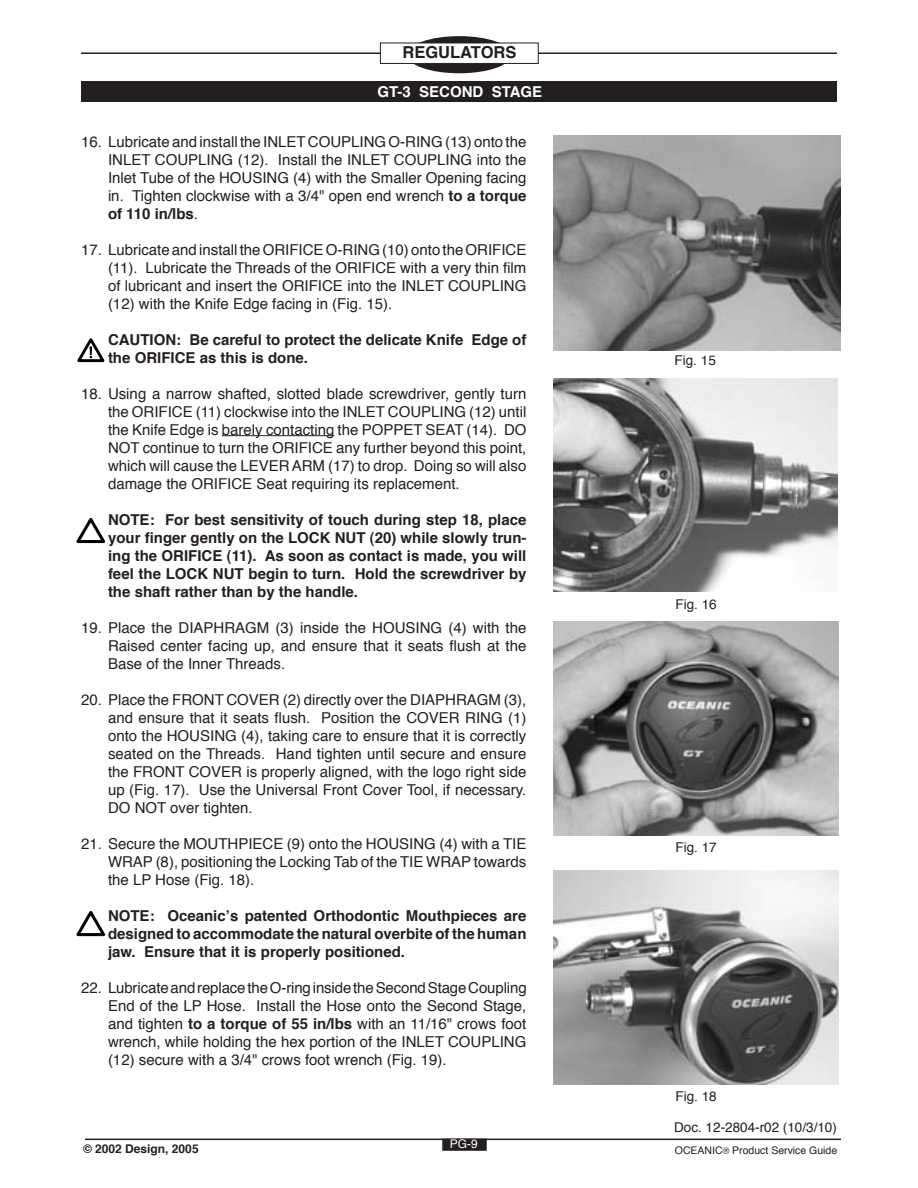
<style>
.page{position:relative;width:918px;height:1188px;background:#fff}
.page>*{position:absolute;margin:0;border:0;box-sizing:border-box;transform-origin:0 0}
.t1{font:700 16.5px "Helvetica";color:#231f20}
.Body_text{font:15px/18px "Helvetica";color:#231f20;text-align:justify}
.t2{font:700 15px/18px "Helvetica";color:#231f20;text-align:justify}
.t3{font:700 15px "Helvetica";color:#fff}
.t4{font:13.5px "Helvetica";color:#231f20}
.t5{font:700 12px "Helvetica";color:#231f20}
.t6{font:12px "Helvetica";color:#fff}
.t7{font:10.5px "Helvetica";color:#231f20}
.s1{font-weight:700}
.s2{font-size:9px}
</style>
<div class="page">
<div style="left:408px;top:37px;width:103px;height:36px;background:#231f20;border-radius:50%"></div>
<div style="left:407px;top:36px;width:104px;height:37px;border:2px solid #231f20;border-radius:50%"></div>
<hr style="left:81px;top:52px;width:756px;height:2px;background:#231f20">
<div style="left:81px;top:82px;width:756px;height:20px;background:#231f20"></div>
<div style="left:380px;top:43px;width:158px;height:20px;background:#fff"></div>
<div style="left:380px;top:43px;width:159px;height:21px;border:1px solid #231f20"></div>
<hr style="left:85px;top:1139px;width:756px;height:1px;background:#231f20">
<div style="left:444px;top:1140px;width:41px;height:9px;background:#231f20"></div>
<div style="left:442px;top:1139px;width:45px;height:12px;border:3px solid #231f20"></div>
<hr style="left:222px;top:435px;width:112px;height:1px;background:#231f20">
<svg style="left:76px;top:518px;width:29px;height:25px"></svg>
<svg style="left:77px;top:338px;width:28px;height:25px"></svg>
<svg style="left:76px;top:911px;width:29px;height:25px"></svg>
<img style="left:554px;top:135px;width:286px;height:215px">
<img style="left:554px;top:378px;width:284px;height:213px">
<img style="left:554px;top:622px;width:285px;height:214px">
<img style="left:554px;top:870px;width:285px;height:214px">
<p class="t1" style="left:402px;top:38px;width:115px">REGULATORS</p>
<p class="t3" style="left:377px;top:78px;width:166px">GT-3 SECOND STAGE</p>
<p class="Body_text" style="left:108px;top:132px;width:420px;text-indent:-27px">16. Lubricate and install the INLET COUPLING O-RING (13) onto the INLET COUPLING (12). Install the INLET COUPLING into the Inlet Tube of the HOUSING (4) with the Smaller Opening facing in. Tighten clockwise with a 3/4" open end wrench <span class="s1">to a torque of 110 in/lbs</span>.</p>
<p class="Body_text" style="left:108px;top:240px;width:420px;text-indent:-27px">17. Lubricate and install the ORIFICE O-RING (10) onto the ORIFICE (11). Lubricate the Threads of the ORIFICE with a very thin film of lubricant and insert the ORIFICE into the INLET COUPLING (12) with the Knife Edge facing in (Fig. 15).</p>
<p class="t2" style="left:108px;top:329px;width:420px">CAUTION: Be careful to protect the delicate Knife Edge of the ORIFICE as this is done.</p>
<p class="Body_text" style="left:108px;top:384px;width:420px;text-indent:-27px">18. Using a narrow shafted, slotted blade screwdriver, gently turn the ORIFICE (11) clockwise into the INLET COUPLING (12) until the Knife Edge is barely contacting the POPPET SEAT (14). DO NOT continue to turn the ORIFICE any further beyond this point, which will cause the LEVER ARM (17) to drop. Doing so will also damage the ORIFICE Seat requiring its replacement.</p>
<p class="t2" style="left:108px;top:509px;width:420px">NOTE: For best sensitivity of touch during step 18, place your finger gently on the LOCK NUT (20) while slowly trun&shy;ing the ORIFICE (11). As soon as contact is made, you will feel the LOCK NUT begin to turn. Hold the screwdriver by the shaft rather than by the handle.</p>
<p class="Body_text" style="left:108px;top:618px;width:420px;text-indent:-27px">19. Place the DIAPHRAGM (3) inside the HOUSING (4) with the Raised center facing up, and ensure that it seats flush at the Base of the Inner Threads.</p>
<p class="Body_text" style="left:108px;top:690px;width:420px;text-indent:-27px">20. Place the FRONT COVER (2) directly over the DIAPHRAGM (3), and ensure that it seats flush. Position the COVER RING (1) onto the HOUSING (4), taking care to ensure that it is correctly seated on the Threads. Hand tighten until secure and ensure the FRONT COVER is properly aligned, with the logo right side up (Fig. 17). Use the Universal Front Cover Tool, if necessary.<br>DO NOT over tighten.</p>
<p class="Body_text" style="left:108px;top:834px;width:420px;text-indent:-27px">21. Secure the MOUTHPIECE (9) onto the HOUSING (4) with a TIE WRAP (8), positioning the Locking Tab of the TIE WRAP towards the LP Hose (Fig. 18).</p>
<p class="t2" style="left:108px;top:905px;width:420px">NOTE: Oceanic’s patented Orthodontic Mouthpieces are designed to accommodate the natural overbite of the human jaw. Ensure that it is properly positioned.</p>
<p class="Body_text" style="left:108px;top:978px;width:420px;text-indent:-27px">22. Lubricate and replace the O-ring inside the Second Stage Coupling End of the LP Hose. Install the Hose onto the Second Stage, and tighten <span class="s1">to a torque of 55 in/lbs</span> with an 11/16" crows foot wrench, while holding the hex portion of the INLET COUPLING (12) secure with a 3/4" crows foot wrench (Fig. 19).</p>
<p class="t5" style="left:83px;top:1138px;width:117px">© 2002 Design, 2005</p>
<p class="t6" style="left:450px;top:1133px;width:30px">PG-9</p>
<p class="t4" style="left:675px;top:349px;width:43px">Fig. 15</p>
<p class="t4" style="left:675px;top:593px;width:43px">Fig. 16</p>
<p class="t4" style="left:675px;top:835px;width:43px">Fig. 17</p>
<p class="t4" style="left:675px;top:1084px;width:43px">Fig. 18</p>
<p class="t4" style="left:674px;top:1115px;width:164px">Doc. 12-2804-r02 (10/3/10)</p>
<p class="t7" style="left:675px;top:1141px;width:164px">OCEANIC<span class="s2">®</span> Product Service Guide</p>
</div>
